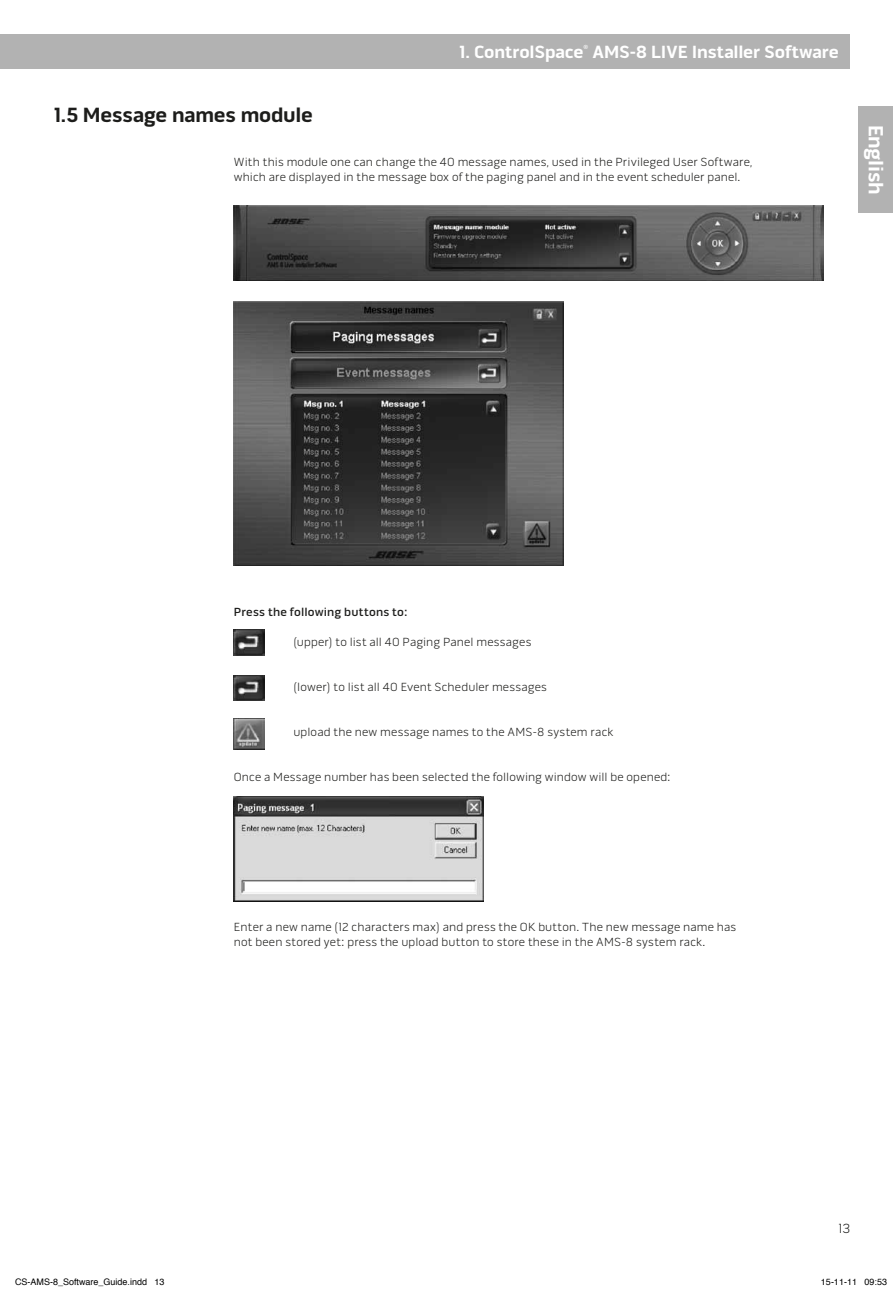
<style>
.page{position:relative;width:893px;height:1290px;background:#fff}
.page>*{position:absolute;margin:0;border:0;box-sizing:border-box;transform-origin:0 0}
.t1{font:700 21px "Bose Gothic";letter-spacing:-.01em;color:#1d1d1b}
.t2{font:700 21px "Bose Gothic";letter-spacing:-.015em;color:#fff}
.t3{font:700 18px "Bose Gothic";letter-spacing:-.005em;color:#fff}
.t4{font:300 13.5px "Bose Gothic";color:#1d1d1b}
.t5{font:300 12px/15px "Bose Gothic";letter-spacing:.015em;color:#1d1d1b}
.t6{font:500 12px "Bose Gothic";letter-spacing:.02em;color:#1d1d1b}
.t7{font:9px "Helvetica";color:#000}
.t8{font:700 6px "Bose Gothic";color:#fff}
</style>
<div class="page">
<div style="left:0;top:34px;width:850px;height:34px;background:#b2b2b2"></div>
<div style="left:859px;top:106px;width:34px;height:107px;background:#b2b2b2"></div>
<img style="left:234px;top:206px;width:589px;height:74px">
<img style="left:234px;top:301px;width:330px;height:264px">
<img style="left:234px;top:630px;width:31px;height:25px">
<img style="left:234px;top:675px;width:31px;height:26px">
<img style="left:234px;top:718px;width:31px;height:31px">
<img style="left:234px;top:797px;width:249px;height:104px">
<h1 class="t1" style="left:54px;top:102px;width:260px">1.5 Message names module</h1>
<h2 class="t3" style="left:460px;top:41px;width:125px">1. ControlSpace</h2>
<p class="t8" style="left:583px;top:44px;width:6px">®</p>
<h2 class="t3" style="left:592px;top:41px;width:248px">AMS-8 Live Installer Software</h2>
<p class="t5" style="left:234px;top:155px;width:520px">With this module one can change the 40 message names, used in the Privileged User Software, which are displayed in the message box of the paging panel and in the event scheduler panel.</p>
<h1 class="t2" style="left:888px;top:125px;width:71px;rotate:90deg">English</h1>
<p class="t6" style="left:234px;top:605px;width:175px">Press the following buttons to:</p>
<p class="t5" style="left:293px;top:635px;width:239px">(upper) to list all 40 Paging Panel messages</p>
<p class="t5" style="left:293px;top:680px;width:255px">(lower) to list all 40 Event Scheduler messages</p>
<p class="t5" style="left:293px;top:725px;width:321px">upload the new message names to the AMS-8 system rack</p>
<p class="t5" style="left:234px;top:770px;width:438px">Once a Message number has been selected the following window will be opened:</p>
<p class="t5" style="left:234px;top:920px;width:504px">Enter a new name (12 characters max) and press the OK button. The new message name has not been stored yet: press the upload button to store these in the AMS-8 system rack.</p>
<p class="t4" style="left:839px;top:1221px;width:13px">13</p>
<p class="t7" style="left:15px;top:1275px;width:151px">CS-AMS-8_Software_Guide.indd 13</p>
<p class="t7" style="left:821px;top:1275px;width:68px">15-11-11 09:53</p>
</div>
